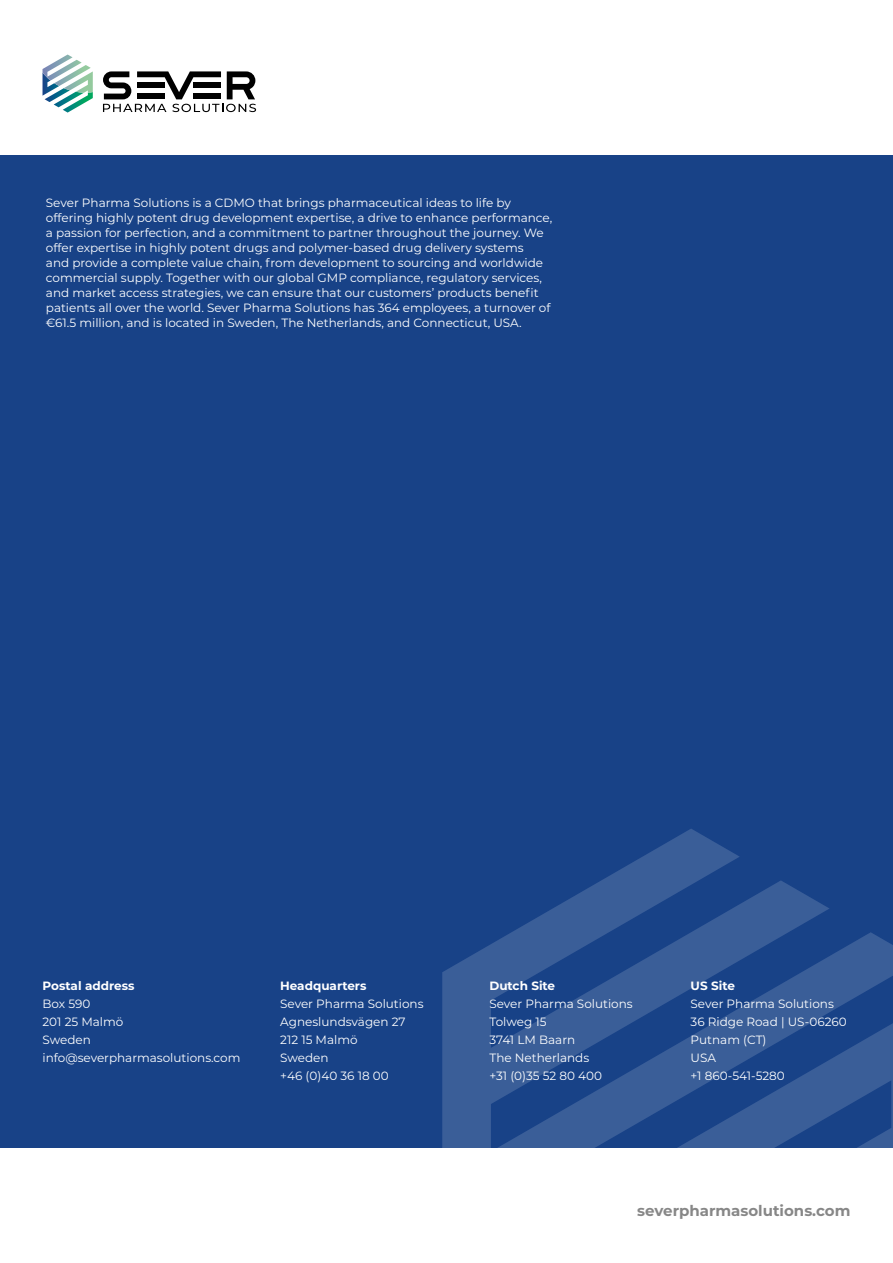
<style>
.page{position:relative;width:893px;height:1263px;background:#fff}
.page>*{position:absolute;margin:0;border:0;box-sizing:border-box;transform-origin:0 0}
.t1{font:700 15px "Montserrat";color:#878787}
.t2{font:12px/18px "Montserrat";color:#fff}
.t3{font:700 12px "Montserrat";color:#fff}
</style>
<div class="page">
<div style="left:0;top:155px;width:893px;height:992px;background:#184287"></div>
<svg style="left:442px;top:829px;width:451px;height:319px"></svg>
<svg style="left:463px;top:996px;width:430px;height:152px;fill:#3a5e98"></svg>
<svg style="left:43px;top:55px;width:50px;height:58px"></svg>
<svg style="left:103px;top:71px;width:153px;height:41px"></svg>
<p class="t2" style="left:46px;top:195px;width:508px;line-height:15px">Sever Pharma Solutions is a CDMO that brings pharmaceutical ideas to life by offering highly potent drug development expertise, a drive to enhance performance, a passion for perfection, and a commitment to partner throughout the journey. We offer expertise in highly potent drugs and polymer-based drug delivery systems<br>and provide a complete value chain, from development to sourcing and worldwide commercial supply. Together with our global GMP compliance, regulatory services, and market access strategies, we can ensure that our customers’ products benefit patients all over the world. Sever Pharma Solutions has 364 employees, a turnover of €61.5 million, and is located in Sweden, The Netherlands, and Connecticut, USA.</p>
<p class="t3" style="left:43px;top:977px;width:93px">Postal address</p>
<p class="t2" style="left:43px;top:994px;width:199px">Box 590<br>201 25 Malmö<br>Sweden info@severpharmasolutions.com</p>
<p class="t3" style="left:280px;top:977px;width:88px">Headquarters</p>
<p class="t2" style="left:280px;top:994px;width:145px">Sever Pharma Solutions<br>Agneslundsvägen 27<br>212 15 Malmö<br>Sweden<br>+46 (0)40 36 18 00</p>
<p class="t3" style="left:489px;top:977px;width:67px">Dutch Site</p>
<p class="t2" style="left:489px;top:994px;width:145px">Sever Pharma Solutions<br>Tolweg 15<br>3741 LM Baarn<br>The Netherlands<br>+31 (0)35 52 80 400</p>
<p class="t3" style="left:691px;top:977px;width:46px">US Site</p>
<p class="t2" style="left:691px;top:994px;width:158px">Sever Pharma Solutions<br>36 Ridge Road | US-06260<br>Putnam (CT)<br>USA<br>+1 860-541-5280</p>
<p class="t1" style="left:637px;top:1200px;width:215px">severpharmasolutions.com</p>
</div>
